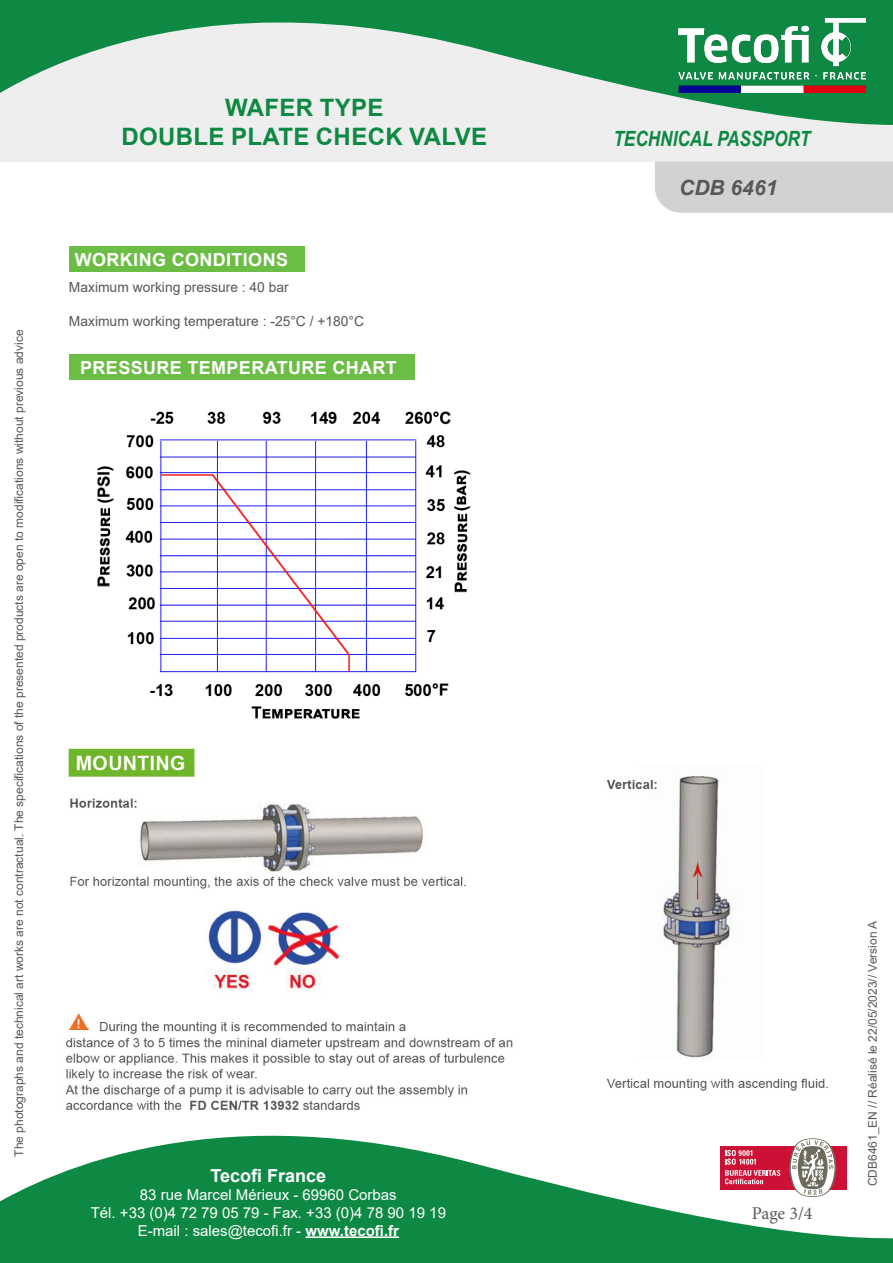
<style>
.page{position:relative;width:893px;height:1263px;background:#fff}
.page>*{position:absolute;margin:0;border:0;box-sizing:border-box;transform-origin:0 0}
.t1{font:700 24px/28.8px "Arial";letter-spacing:.015em;color:#0e8943;text-align:center}
.t2{font:italic 700 21px "Arial Narrow";color:#0e8943}
.t3{font:italic 700 21px "Arial";color:#57585a}
.t4{font:700 18px "Arial";letter-spacing:.02em;color:#fff}
.t5{font:700 18px "Arial";color:#fff}
.t6{font:18px "Minion Pro";color:#57585a}
.t7{font:15px/18px "Arial";color:#fff;text-align:center}
.t8{font:13.8px "Arial";color:#57585a}
.t9{font:12px "Arial";color:#57585a}
.s1{font-weight:700}
</style>
<div class="page">
<div style="left:0;top:0;width:893px;height:162px;background:#eee"></div>
<div style="left:655px;top:162px;width:238px;height:51px;background:#d1d2d4"></div>
<svg style="left:0;top:0;width:893px;height:125px"></svg>
<svg style="left:0;top:1135px;width:893px;height:128px;fill:#0e8943"></svg>
<hr style="left:305px;top:1236px;width:94px;height:2px;background:#fff">
<img style="left:678px;top:19px;width:187px;height:73px">
<svg style="left:708px;top:1135px;width:150px;height:63px"></svg>
<div style="left:69px;top:247px;width:235px;height:25px;background:#6cbd45"></div>
<div style="left:69px;top:354px;width:345px;height:26px;background:#6cbd45"></div>
<img style="left:97px;top:411px;width:374px;height:308px">
<img style="left:65px;top:748px;width:763px;height:362px">
<p class="t9" style="left:11px;top:1157px;width:828px;rotate:-90deg">The photographs and technical art works are not contractual. The specifications of the presented products are open to modifications without previous advice</p>
<h1 class="t1" style="left:121px;top:93px;width:367px">WAFER TYPE<br>DOUBLE PLATE CHECK VALVE</h1>
<p class="t4" style="left:75px;top:247px;width:215px">WORKING CONDITIONS</p>
<p class="t8" style="left:69px;top:278px;width:221px">Maximum working pressure : 40 bar</p>
<p class="t8" style="left:69px;top:311px;width:297px">Maximum working temperature : -25°C / +180°C</p>
<p class="t4" style="left:80px;top:355px;width:318px">PRESSURE TEMPERATURE CHART</p>
<h3 class="t5" style="left:211px;top:1162px;width:117px">Tecofi France</h3>
<p class="t7" style="left:91px;top:1185px;width:357px">83 rue Marcel Mérieux - 69960 Corbas<br>Tél. +33 (0)4 72 79 05 79 - Fax. +33 (0)4 78 90 19 19<br>E-mail : sales@tecofi.fr - <span class="s1">www.tecofi.fr</span></p>
<h2 class="t2" style="left:613px;top:123px;width:199px">TECHNICAL PASSPORT</h2>
<h2 class="t3" style="left:679px;top:174px;width:100px">CDB 6461</h2>
<h3 class="t6" style="left:752px;top:1201px;width:62px">Page 3/4</h3>
<p class="t9" style="left:864px;top:1186px;width:267px;rotate:-90deg">CDB6461_EN // Réalisé le 22/05/2023// Version A</p>
</div>
